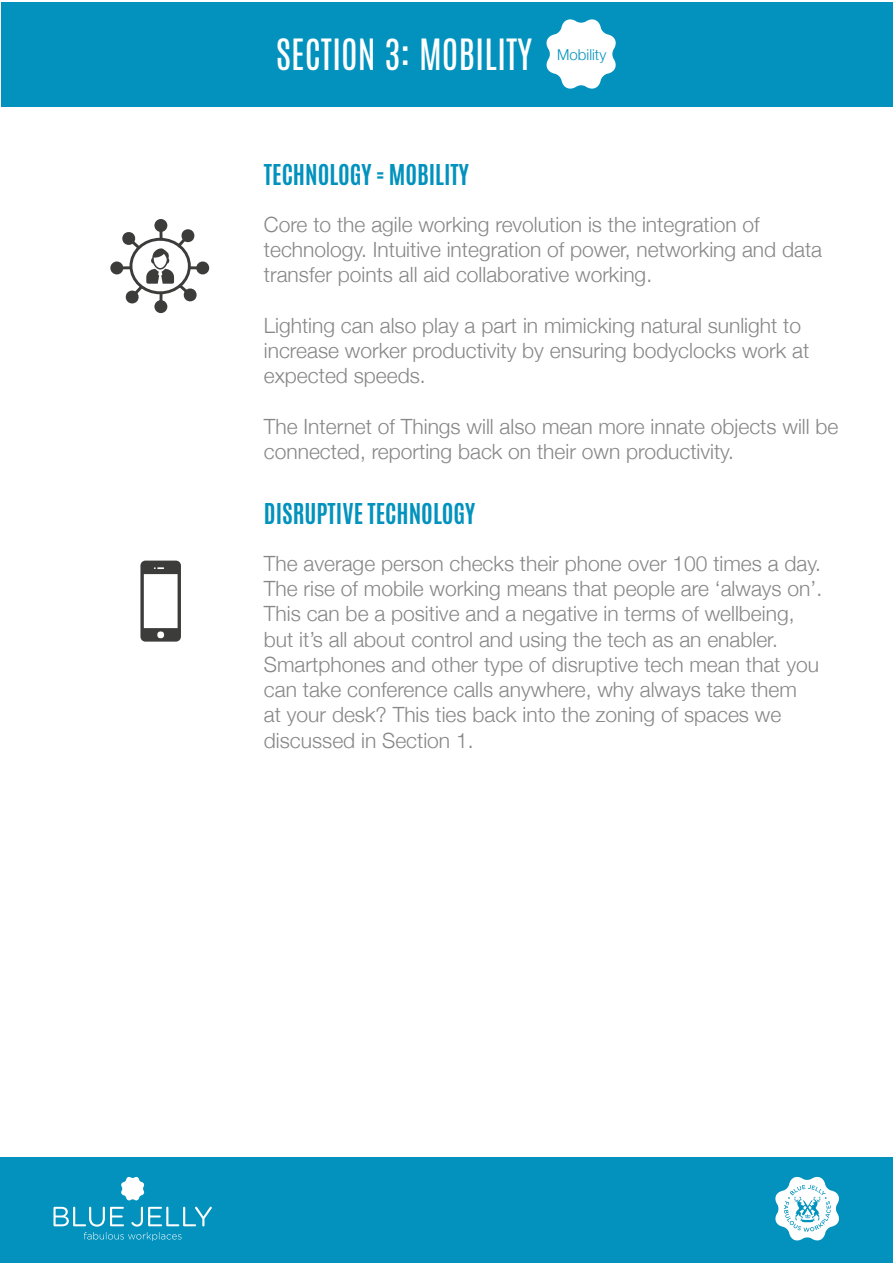
<style>
.page{position:relative;width:893px;height:1263px;background:#fff}
.page>*{position:absolute;margin:0;border:0;box-sizing:border-box;transform-origin:0 0}
.t1{font:36px "Antonio";color:#fff}
.t2{font:700 24px "Antonio";color:#0292bd}
.t3{font:300 21px/25.2px "Helvetica Neue";color:#878787}
.t4{font:300 15px "Helvetica Neue";color:#0292bd}
</style>
<div class="page">
<div style="left:0;top:1157px;width:893px;height:106px;background:#0292bd"></div>
<svg style="left:53px;top:1176px;width:159px;height:65px"></svg>
<svg style="left:775px;top:1176px;width:64px;height:65px"></svg>
<div style="left:1px;top:2px;width:891px;height:104px;background:#0292bd"></div>
<svg style="left:140px;top:561px;width:41px;height:81px"></svg>
<svg style="left:546px;top:19px;width:70px;height:70px"></svg>
<svg style="left:122px;top:228px;width:75px;height:76px"></svg>
<svg style="left:159px;top:232px;width:4px;height:8px"></svg>
<div style="left:154px;top:219px;width:13px;height:13px;background:#3c3c3b;border-radius:50%"></div>
<svg style="left:159px;top:292px;width:4px;height:8px"></svg>
<div style="left:154px;top:300px;width:13px;height:13px;background:#3c3c3b;border-radius:50%"></div>
<hr style="left:117px;top:266px;width:15px;height:3px;background:#3c3c3b">
<div style="left:110px;top:261px;width:13px;height:13px;background:#3c3c3b;border-radius:50%"></div>
<hr style="left:188px;top:266px;width:15px;height:3px;background:#3c3c3b">
<div style="left:196px;top:261px;width:13px;height:13px;background:#3c3c3b;border-radius:50%"></div>
<h1 class="t1" style="left:276px;top:28px;width:258px">SECTION 3: MOBILITY</h1>
<p class="t4" style="left:557px;top:42px;width:50px">Mobility</p>
<p class="t2" style="left:264px;top:157px;width:207px">TECHNOLOGY = MOBILITY</p>
<p class="t3" style="left:264px;top:210px;width:560px">Core to the agile working revolution is the integration of technology. Intuitive integration of power, networking and data transfer points all aid collaborative working.</p>
<p class="t3" style="left:264px;top:311px;width:547px">Lighting can also play a part in mimicking natural sunlight to increase worker productivity by ensuring bodyclocks work at expected speeds.</p>
<p class="t3" style="left:264px;top:412px;width:576px">The Internet of Things will also mean more innate objects will be connected, reporting back on their own productivity.</p>
<p class="t2" style="left:264px;top:496px;width:213px">DISRUPTIVE TECHNOLOGY</p>
<p class="t3" style="left:264px;top:549px;width:560px">The average person checks their phone over 100 times a day.<br>The rise of mobile working means that people are ‘always on’.<br>This can be a positive and a negative in terms of wellbeing, but it’s all about control and using the tech as an enabler.<br>Smartphones and other type of disruptive tech mean that you can take conference calls anywhere, why always take them<br>at your desk? This ties back into the zoning of spaces we discussed in Section 1.</p>
</div>
